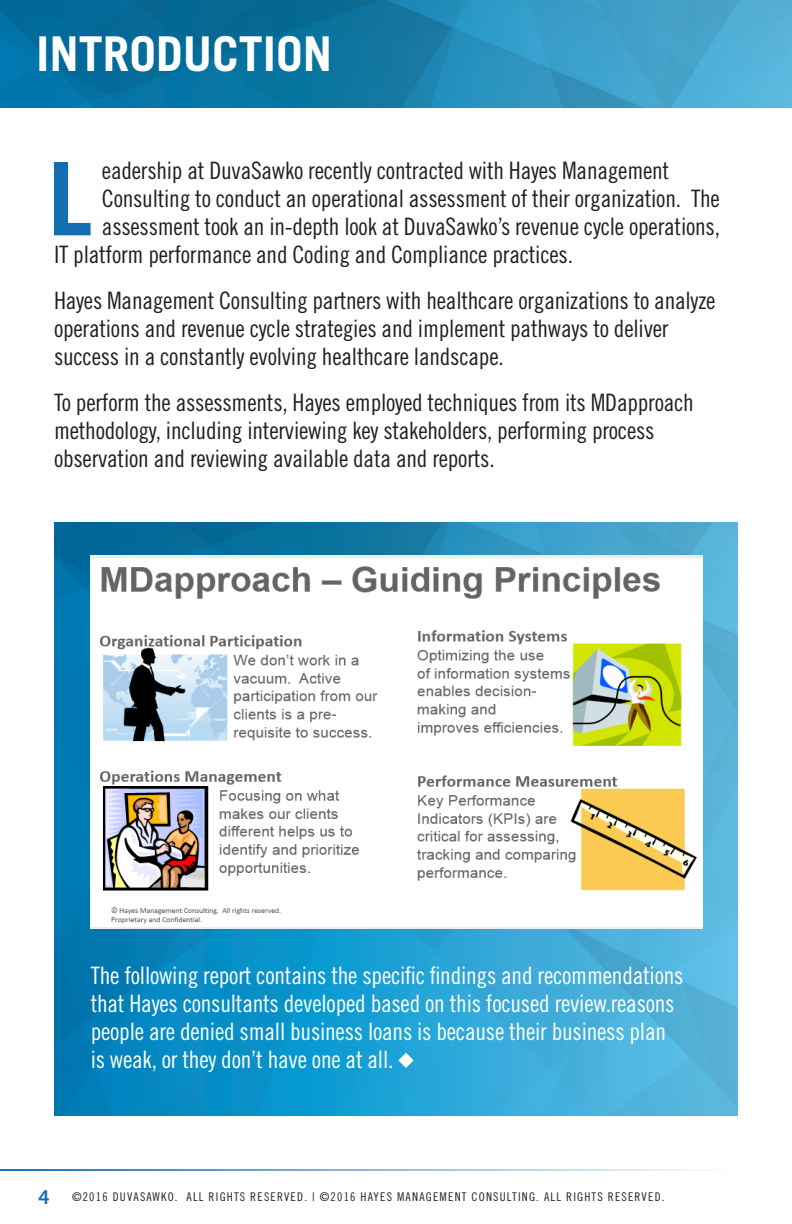
<style>
.page{position:relative;width:792px;height:1224px;background:#fff}
.page>*{position:absolute;margin:0;border:0;box-sizing:border-box;transform-origin:0 0}
.t1{font:700 101.6px "Trade Gothic LT Std";color:#146eb2}
.t2{font:700 48px "Trade Gothic LT Std";color:#fff}
.t3{font:24px/28px "Trade Gothic LT Std Cn 18";letter-spacing:-.01em;color:#231f20}
.t4{font:24px/28px "Trade Gothic LT Std Cn 18";letter-spacing:-.01em;color:#fff}
.t5{font:12px "Trade Gothic LT Std Cn 18";letter-spacing:.1em;color:#231f20}
.s1{font-family:"Trade Gothic LT Std";font-weight:700;font-size:19px;color:#146eb2}
</style>
<div class="page">
<img style="left:55px;top:522px;width:683px;height:594px">
<img style="left:0;top:0;width:792px;height:107px">
<img style="left:90px;top:558px;width:612px;height:368px">
<svg style="left:398px;top:1053px;width:16px;height:15px"></svg>
<hr style="left:0;top:1169px;width:738px;height:2px;background:#146eb2">
<p class="t2" style="left:36px;top:24px;width:298px">INTRODUCTION</p>
<p class="t1" style="left:48px;top:137px;width:47px">L</p>
<p class="t3" style="left:102px;top:157px;width:569px">eadership at DuvaSawko recently contracted with Hayes Management</p>
<p class="t3" style="left:102px;top:185px;width:620px">Consulting to conduct an operational assessment of their organization . The</p>
<p class="t3" style="left:102px;top:213px;width:620px">assessment took an in-depth look at DuvaSawko’s revenue cycle operations,</p>
<p class="t3" style="left:54px;top:241px;width:520px">IT platform performance and Coding and Compliance practices .</p>
<p class="t3" style="left:54px;top:287px;width:663px">Hayes Management Consulting partners with healthcare organizations to analyze operations and revenue cycle strategies and implement pathways to deliver success in a constantly evolving healthcare landscape .</p>
<p class="t3" style="left:54px;top:389px;width:641px">To perform the assessments, Hayes employed techniques from its MDapproach methodology, including interviewing key stakeholders, performing process observation and reviewing available data and reports .</p>
<p class="t4" style="left:91px;top:961px;width:594px">The following report contains the specific findings and recommendations that Hayes consultants developed based on this focused review .reasons people are denied small business loans is because their business plan is weak, or they don’t have one at all .</p>
<p class="t5" style="left:39px;top:1190px;width:627px"><span class="s1">4</span> ©2016 DUVASAWKO. ALL RIGHTS RESERVED. | ©2016 HAYES MANAGEMENT CONSULTING. ALL RIGHTS RESERVED.</p>
</div>
